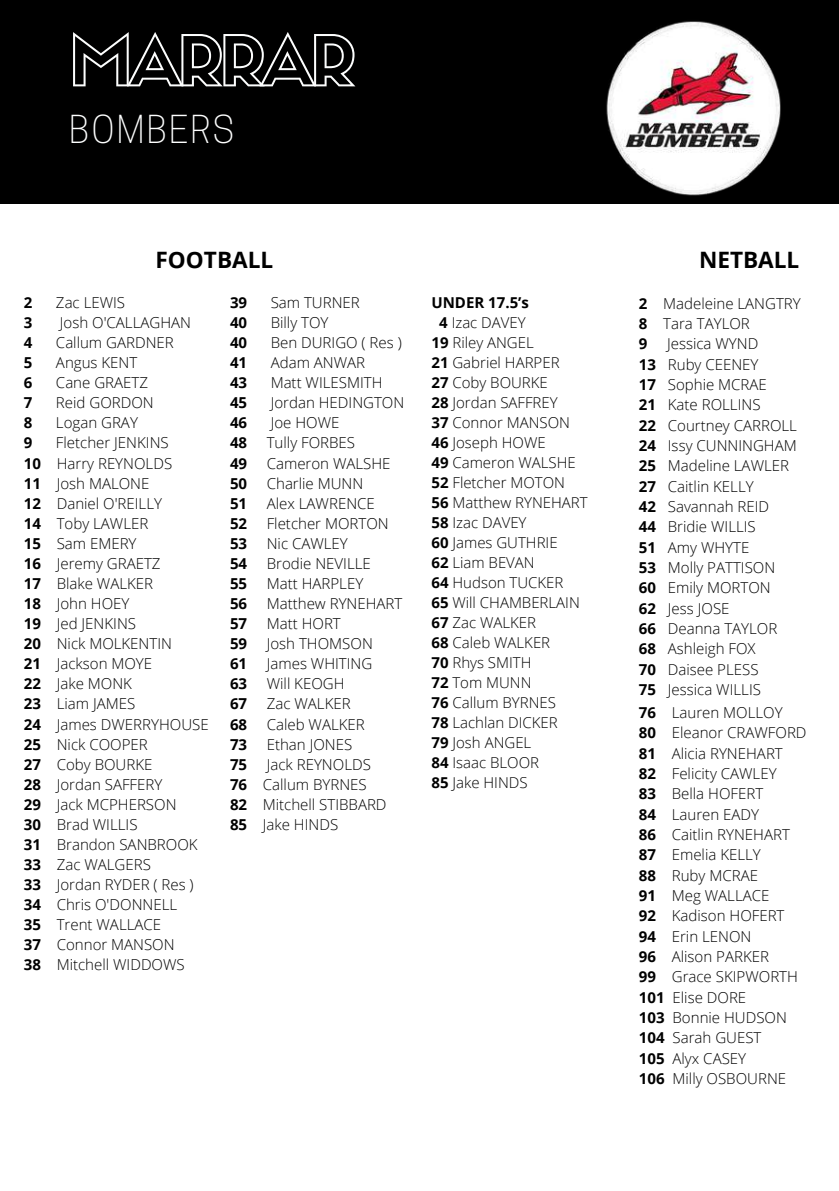
<style>
.page{position:relative;width:839px;height:1191px;background:#fff}
.page>*{position:absolute;margin:0;border:0;box-sizing:border-box;transform-origin:0 0}
.t1{font:67.6px "Sifonn Basic Outline";letter-spacing:-.065em;color:#fdfefe}
.t2{font:300 36.2px "Cooper Hewitt";letter-spacing:.05em;color:#fdfefe}
.t3{font:700 22.6px "Open Sans";color:#000}
.t4{font:300 15px/20.4px "Open Sans";color:#000}
.t5{font:700 15px "Open Sans";color:#000}
.s1{font-weight:700}
</style>
<div class="page">
<div style="left:0;top:0;width:838px;height:204px;background:#000"></div>
<img style="left:606px;top:21px;width:175px;height:175px">
<h1 class="t1" style="left:69px;top:35px;width:289px">MARRAR</h1>
<h2 class="t2" style="left:69px;top:116px;width:167px">BOMBERS</h2>
<h3 class="t3" style="left:156px;top:244px;width:119px">FOOTBALL</h3>
<h3 class="t3" style="left:699px;top:244px;width:102px">NETBALL</h3>
<p class="t5" style="left:24px;top:292px;width:10px">2</p>
<p class="t4" style="left:56px;top:292px;width:71px">Zac LEWIS</p>
<p class="t5" style="left:24px;top:312px;width:10px">3</p>
<p class="t4" style="left:60px;top:312px;width:133px">Josh O'CALLAGHAN</p>
<p class="t5" style="left:24px;top:332px;width:10px">4</p>
<p class="t4" style="left:56px;top:332px;width:119px">Callum GARDNER</p>
<p class="t5" style="left:24px;top:352px;width:10px">5</p>
<p class="t4" style="left:56px;top:352px;width:83px">Angus KENT</p>
<p class="t5" style="left:24px;top:372px;width:10px">6</p>
<p class="t4" style="left:56px;top:372px;width:94px">Cane GRAETZ</p>
<p class="t5" style="left:24px;top:392px;width:10px">7</p>
<p class="t4" style="left:56px;top:392px;width:99px">Reid GORDON</p>
<p class="t5" style="left:24px;top:412px;width:10px">8</p>
<p class="t4" style="left:56px;top:412px;width:83px">Logan GRAY</p>
<p class="t5" style="left:24px;top:432px;width:10px">9</p>
<p class="t4" style="left:24px;top:433px;width:186px;text-indent:32px">Fletcher JENKINS<br><span class="s1">10</span> Harry REYNOLDS<br><span class="s1">11</span> Josh MALONE<br><span class="s1">12</span> Daniel O'REILLY<br><span class="s1">14</span> Toby LAWLER<br><span class="s1">15</span> Sam EMERY<br><span class="s1">16</span> Jeremy GRAETZ<br><span class="s1">17</span> Blake WALKER<br><span class="s1">18</span> John HOEY<br><span class="s1">19</span> Jed JENKINS<br><span class="s1">20</span> Nick MOLKENTIN<br><span class="s1">21</span> Jackson MOYE<br><span class="s1">22</span> Jake MONK<br><span class="s1">23</span> Liam JAMES<br><span class="s1">24</span> James DWERRYHOUSE<br><span class="s1">25</span> Nick COOPER<br><span class="s1">27</span> Coby BOURKE<br><span class="s1">28</span> Jordan SAFFERY<br><span class="s1">29</span> Jack MCPHERSON<br><span class="s1">30</span> Brad WILLIS<br><span class="s1">31</span> Brandon SANBROOK<br><span class="s1">33</span> Zac WALGERS<br><span class="s1">33</span> Jordan RYDER ( Res )<br><span class="s1">34</span> Chris O'DONNELL<br><span class="s1">35</span> Trent WALLACE<br><span class="s1">37</span> Connor MANSON<br><span class="s1">38</span> Mitchell WIDDOWS</p>
<p class="t5" style="left:230px;top:292px;width:19px">39</p>
<p class="t4" style="left:271px;top:292px;width:91px">Sam TURNER</p>
<p class="t5" style="left:230px;top:312px;width:19px">40</p>
<p class="t4" style="left:271px;top:312px;width:59px">Billy TOY</p>
<p class="t5" style="left:230px;top:332px;width:19px">40</p>
<p class="t4" style="left:271px;top:332px;width:133px">Ben DURIGO ( Res )</p>
<p class="t5" style="left:230px;top:352px;width:19px">41</p>
<p class="t4" style="left:271px;top:352px;width:96px">Adam ANWAR</p>
<p class="t5" style="left:230px;top:372px;width:19px">43</p>
<p class="t4" style="left:271px;top:372px;width:113px">Matt WILESMITH</p>
<p class="t5" style="left:230px;top:392px;width:19px">45</p>
<p class="t4" style="left:271px;top:392px;width:135px">Jordan HEDINGTON</p>
<p class="t5" style="left:230px;top:412px;width:19px">46</p>
<p class="t4" style="left:271px;top:412px;width:70px">Joe HOWE</p>
<p class="t5" style="left:230px;top:432px;width:19px">48</p>
<p class="t4" style="left:267px;top:432px;width:90px">Tully FORBES</p>
<p class="t5" style="left:230px;top:453px;width:19px">49</p>
<p class="t4" style="left:267px;top:453px;width:125px">Cameron WALSHE</p>
<p class="t5" style="left:230px;top:473px;width:19px">50</p>
<p class="t4" style="left:267px;top:473px;width:98px">Charlie MUNN</p>
<p class="t5" style="left:230px;top:493px;width:19px">51</p>
<p class="t4" style="left:267px;top:493px;width:110px">Alex LAWRENCE</p>
<p class="t5" style="left:230px;top:513px;width:19px">52</p>
<p class="t4" style="left:267px;top:513px;width:123px">Fletcher MORTON</p>
<p class="t5" style="left:230px;top:533px;width:19px">53</p>
<p class="t4" style="left:267px;top:533px;width:83px">Nic CAWLEY</p>
<p class="t5" style="left:230px;top:553px;width:19px">54</p>
<p class="t4" style="left:267px;top:553px;width:105px">Brodie NEVILLE</p>
<p class="t5" style="left:230px;top:573px;width:19px">55</p>
<p class="t4" style="left:267px;top:573px;width:98px">Matt HARPLEY</p>
<p class="t5" style="left:230px;top:593px;width:19px">56</p>
<p class="t4" style="left:267px;top:593px;width:137px">Matthew RYNEHART</p>
<p class="t5" style="left:230px;top:613px;width:19px">57</p>
<p class="t4" style="left:267px;top:613px;width:76px">Matt HORT</p>
<p class="t5" style="left:230px;top:633px;width:19px">59</p>
<p class="t4" style="left:267px;top:633px;width:108px">Josh THOMSON</p>
<p class="t5" style="left:230px;top:653px;width:19px">61</p>
<p class="t4" style="left:267px;top:653px;width:107px">James WHITING</p>
<p class="t5" style="left:230px;top:673px;width:19px">63</p>
<p class="t4" style="left:267px;top:673px;width:79px">Will KEOGH</p>
<p class="t5" style="left:230px;top:693px;width:19px">67</p>
<p class="t4" style="left:267px;top:693px;width:85px">Zac WALKER</p>
<p class="t5" style="left:230px;top:713px;width:19px">68</p>
<p class="t4" style="left:267px;top:713px;width:99px">Caleb WALKER</p>
<p class="t5" style="left:230px;top:734px;width:19px">73</p>
<p class="t4" style="left:267px;top:734px;width:87px">Ethan JONES</p>
<p class="t5" style="left:230px;top:754px;width:19px">75</p>
<p class="t4" style="left:230px;top:754px;width:158px;text-indent:37px">Jack REYNOLDS<br><span class="s1">76</span> Callum BYRNES<br><span class="s1">82</span> Mitchell STIBBARD<br><span class="s1">85</span> Jake HINDS</p>
<p class="t5" style="left:431px;top:292px;width:99px">UNDER 17.5’s</p>
<p class="t4" style="left:439px;top:312px;width:88px"><span class="s1">4</span> Izac DAVEY</p>
<p class="t4" style="left:431px;top:332px;width:104px"><span class="s1">19</span> Riley ANGEL</p>
<p class="t4" style="left:431px;top:352px;width:130px"><span class="s1">21</span> Gabriel HARPER</p>
<p class="t4" style="left:431px;top:372px;width:118px"><span class="s1">27</span> Coby BOURKE</p>
<p class="t4" style="left:431px;top:392px;width:128px"><span class="s1">28</span> Jordan SAFFREY</p>
<p class="t4" style="left:431px;top:412px;width:140px"><span class="s1">37</span> Connor MANSON</p>
<p class="t4" style="left:431px;top:432px;width:116px"><span class="s1">46</span> Joseph HOWE</p>
<p class="t4" style="left:431px;top:452px;width:146px"><span class="s1">49</span> Cameron WALSHE</p>
<p class="t4" style="left:431px;top:472px;width:135px"><span class="s1">52</span> Fletcher MOTON</p>
<p class="t4" style="left:431px;top:492px;width:158px"><span class="s1">56</span> Matthew RYNEHART</p>
<p class="t4" style="left:431px;top:512px;width:97px"><span class="s1">58</span> Izac DAVEY</p>
<p class="t4" style="left:431px;top:532px;width:128px"><span class="s1">60</span> James GUTHRIE</p>
<p class="t4" style="left:431px;top:552px;width:105px"><span class="s1">62</span> Liam BEVAN</p>
<p class="t4" style="left:431px;top:572px;width:133px"><span class="s1">64</span> Hudson TUCKER</p>
<p class="t4" style="left:431px;top:592px;width:150px"><span class="s1">65</span> Will CHAMBERLAIN</p>
<p class="t4" style="left:431px;top:612px;width:106px"><span class="s1">67</span> Zac WALKER</p>
<p class="t4" style="left:431px;top:632px;width:120px"><span class="s1">68</span> Caleb WALKER</p>
<p class="t4" style="left:431px;top:652px;width:101px"><span class="s1">70</span> Rhys SMITH</p>
<p class="t4" style="left:431px;top:672px;width:102px"><span class="s1">72</span> Tom MUNN</p>
<p class="t4" style="left:431px;top:692px;width:126px"><span class="s1">76</span> Callum BYRNES</p>
<p class="t4" style="left:431px;top:712px;width:128px"><span class="s1">78</span> Lachlan DICKER</p>
<p class="t4" style="left:431px;top:732px;width:101px"><span class="s1">79</span> Josh ANGEL</p>
<p class="t4" style="left:431px;top:752px;width:109px"><span class="s1">84</span> Isaac BLOOR</p>
<p class="t4" style="left:431px;top:772px;width:98px"><span class="s1">85</span> Jake HINDS</p>
<p class="t4" style="left:639px;top:293px;width:163px"><span class="s1">2</span> Madeleine LANGTRY<br><span class="s1">8</span> Tara TAYLOR<br><span class="s1">9</span></p>
<p class="t4" style="left:639px;top:333px;width:159px;text-indent:28px">Jessica WYND<br><span class="s1">13</span> Ruby CEENEY<br><span class="s1">17</span> Sophie MCRAE<br><span class="s1">21</span> Kate ROLLINS<br><span class="s1">22</span> Courtney CARROLL<br><span class="s1">24</span> Issy CUNNINGHAM<br><span class="s1">25</span> Madeline LAWLER<br><span class="s1">27</span> Caitlin KELLY<br><span class="s1">42</span> Savannah REID<br><span class="s1">44</span> Bridie WILLIS<br><span class="s1">51</span> Amy WHYTE<br><span class="s1">53</span> Molly PATTISON<br><span class="s1">60</span> Emily MORTON<br><span class="s1">62</span> Jess JOSE<br><span class="s1">66</span> Deanna TAYLOR<br><span class="s1">68</span> Ashleigh FOX<br><span class="s1">70</span> Daisee PLESS<br><span class="s1">75</span> Jessica WILLIS</p>
<p class="t4" style="left:639px;top:702px;width:169px"><span class="s1">76</span> Lauren MOLLOY<br><span class="s1">80</span> Eleanor CRAWFORD<br><span class="s1">81</span> Alicia RYNEHART<br><span class="s1">82</span> Felicity CAWLEY<br><span class="s1">83</span> Bella HOFERT<br><span class="s1">84</span> Lauren EADY<br><span class="s1">86</span> Caitlin RYNEHART<br><span class="s1">87</span> Emelia KELLY<br><span class="s1">88</span> Ruby MCRAE<br><span class="s1">91</span> Meg WALLACE<br><span class="s1">92</span> Kadison HOFERT<br><span class="s1">94</span> Erin LENON<br><span class="s1">96</span> Alison PARKER<br><span class="s1">99</span> Grace SKIPWORTH<br><span class="s1">101</span> Elise DORE<br><span class="s1">103</span> Bonnie HUDSON<br><span class="s1">104</span> Sarah GUEST<br><span class="s1">105</span> Alyx CASEY<br><span class="s1">106</span> Milly OSBOURNE</p>
</div>
